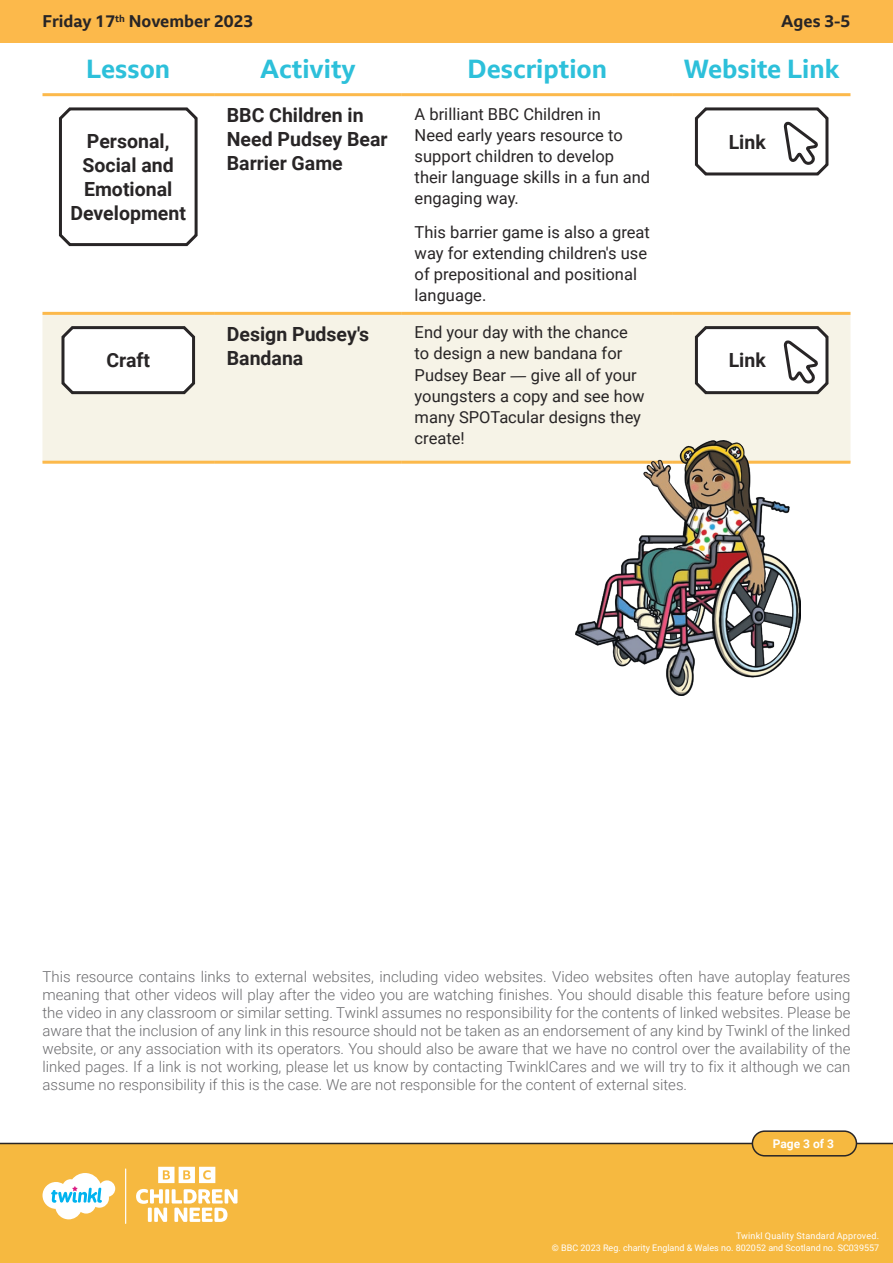
<style>
.page{position:relative;width:893px;height:1263px;background:#fff}
.page>*{position:absolute;margin:0;border:0;box-sizing:border-box;transform-origin:0 0}
.Heading_2{font:700 25.5px "BBC Reith Sans";color:#2dc0da}
.Heading_3{font:700 19.5px/24px "Roboto";color:#282526}
.Adult_Body_Copy{font:16.5px/21px "Roboto";color:#282526}
.t1{font:700 16.5px "BBC Reith Sans";color:#282526}
.Disclaimer{font:300 15px/18px "Roboto";color:#6b6b6e;text-align:justify}
.t2{font:700 12px "Roboto";color:#fff}
.t3{font:9px/12.3px "Roboto";color:#fff;text-align:right}
.s1{font-family:"Twinkl"}
</style>
<div class="page">
<svg style="left:42px;top:96px;width:808px;height:216px"></svg>
<div style="left:42px;top:315px;width:808px;height:146px;background:#f6f3e7"></div>
<hr style="left:42px;top:93px;width:172px;height:3px;background:#fcb94b">
<hr style="left:214px;top:93px;width:188px;height:3px;background:#fcb94b">
<hr style="left:402px;top:93px;width:271px;height:3px;background:#fcb94b">
<hr style="left:673px;top:93px;width:177px;height:3px;background:#fcb94b">
<hr style="left:42px;top:312px;width:172px;height:3px;background:#fcb94b">
<hr style="left:214px;top:312px;width:188px;height:3px;background:#fcb94b">
<hr style="left:402px;top:312px;width:271px;height:3px;background:#fcb94b">
<hr style="left:673px;top:312px;width:177px;height:3px;background:#fcb94b">
<hr style="left:42px;top:461px;width:172px;height:3px;background:#fcb94b">
<hr style="left:214px;top:461px;width:188px;height:3px;background:#fcb94b">
<hr style="left:402px;top:461px;width:271px;height:3px;background:#fcb94b">
<hr style="left:673px;top:461px;width:177px;height:3px;background:#fcb94b">
<svg style="left:56px;top:105px;width:144px;height:144px"></svg>
<svg style="left:692px;top:105px;width:139px;height:73px"></svg>
<svg style="left:59px;top:323px;width:139px;height:74px"></svg>
<svg style="left:692px;top:323px;width:139px;height:74px"></svg>
<img style="left:575px;top:441px;width:225px;height:254px">
<div style="left:0;top:1143px;width:893px;height:120px;background:#f6b940"></div>
<svg style="left:136px;top:1167px;width:101px;height:55px"></svg>
<svg style="left:43px;top:1173px;width:72px;height:46px"></svg>
<hr style="left:125px;top:1168px;width:1px;height:56px;background:#fff">
<div style="left:0;top:0;width:893px;height:43px;background:#fcb94b"></div>
<div style="left:752px;top:1131px;width:104px;height:25px;background:#f6b940;border-radius:12px"></div>
<div style="left:752px;top:1130px;width:105px;height:26px;border:2px solid #282526;border-radius:12px"></div>
<p class="t1" style="left:43px;top:11px;width:212px">Friday 17<sup>th</sup> November 2023</p>
<p class="t1" style="left:781px;top:11px;width:71px">Ages 3-5</p>
<p class="Heading_2" style="left:86px;top:53px;width:86px">Lesson</p>
<p class="Heading_2" style="left:260px;top:53px;width:97px">Activity</p>
<p class="Heading_2" style="left:468px;top:53px;width:141px">Description</p>
<p class="Heading_2" style="left:684px;top:53px;width:157px">Website Link</p>
<p class="Heading_3" style="left:70px;top:128px;width:117px;text-align:center">Personal,<br>Social and<br>Emotional<br>Development</p>
<p class="Heading_3" style="left:106px;top:348px;width:45px">Craft</p>
<p class="Heading_3" style="left:227px;top:102px;width:162px">BBC Children in<br>Need Pudsey Bear<br>Barrier Game</p>
<p class="Adult_Body_Copy" style="left:415px;top:103px;width:237px">A brilliant BBC Children in<br>Need early years resource to support children to develop their language skills in a fun and engaging way.</p>
<p class="Adult_Body_Copy" style="left:415px;top:221px;width:237px">This barrier game is also a great way for extending children's use of prepositional and positional language.</p>
<p class="Heading_3" style="left:227px;top:321px;width:144px">Design Pudsey's<br>Bandana</p>
<p class="Adult_Body_Copy" style="left:415px;top:321px;width:232px">End your day with the chance to design a new bandana for<br>Pudsey Bear <span class="s1">—</span> give all of your youngsters a copy and see how many SPOTacular designs they create!</p>
<p class="Heading_3" style="left:729px;top:129px;width:39px">Link</p>
<p class="Heading_3" style="left:729px;top:348px;width:39px">Link</p>
<p class="Disclaimer" style="left:42px;top:967px;width:809px">This resource contains links to external websites, including video websites. Video websites often have autoplay features meaning that other videos will play after the video you are watching finishes. You should disable this feature before using the video in any classroom or similar setting. Twinkl assumes no responsibility for the contents of linked websites. Please be aware that the inclusion of any link in this resource should not be taken as an endorsement of any kind by Twinkl of the linked website, or any association with its operators. You should also be aware that we have no control over the availability of the linked pages. If a link is not working, please let us know by contacting TwinklCares and we will try to fix it although we can assume no responsibility if this is the case. We are not responsible for the content of external sites.</p>
<p class="t2" style="left:773px;top:1135px;width:63px">Page 3 of 3</p>
<p class="t3" style="left:552px;top:1229px;width:329px">Twinkl Quality Standard Approved.<br>© BBC 2023 Reg. charity England &amp; Wales no. 802052 and Scotland no. SC039557</p>
</div>
